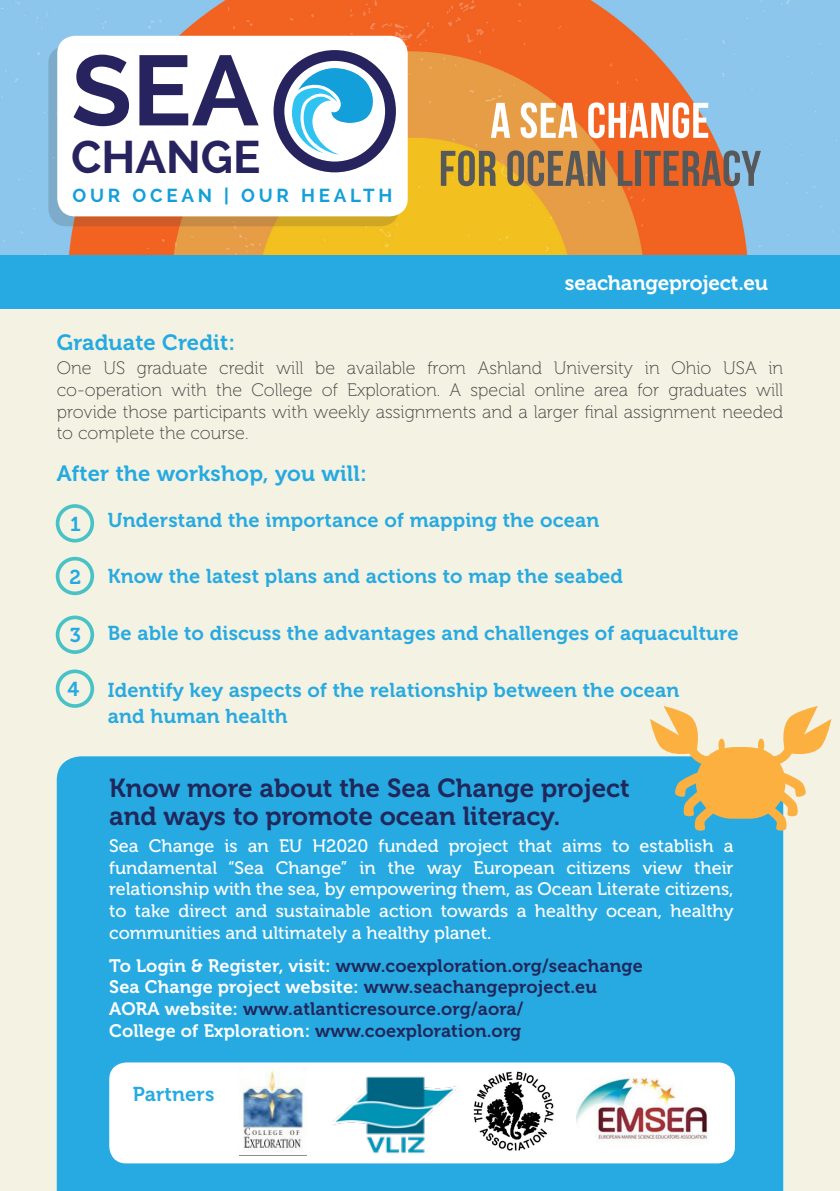
<style>
.page{position:relative;width:840px;height:1191px;background:#fff}
.page>*{position:absolute;margin:0;border:0;box-sizing:border-box;transform-origin:0 0}
.t1{font:700 99px "Raleway";color:#27235f}
.t2{font:700 50px "Bebas Neue";letter-spacing:.01em;color:#57585a}
.t3{font:700 50px "Bebas Neue";letter-spacing:.01em;color:#fff}
.t4{font:700 45.4px "Raleway";color:#27235f}
.t5{font:26px/28px "Museo 700";color:#20275b}
.t6{font:22px "Museo 700";letter-spacing:.01em;color:#24aae1}
.t7{font:20.6px "Museo 700";letter-spacing:-.01em;color:#fff}
.t8{font:20px/26px "Museo 700";letter-spacing:.01em;color:#27aae1}
.t9{font:20px "Museo 700";color:#24aae1}
.t10{font:700 18.8px "Raleway";letter-spacing:.2em;color:#139fda}
.t11{font:18px/21.6px "Museo 500";color:#fff;text-align:justify}
.t12{font:18px/21.6px "Museo 100";color:#444240;text-align:justify}
.t13{font:18px "Museo 700";letter-spacing:.01em;color:#20275b}
.t14{font:18px "Museo 700";letter-spacing:.01em;color:#fff}
.s1{color:#fff}
.s2{color:#20275b}
</style>
<div class="page">
<div style="left:0;top:49px;width:839px;height:1142px;background:#f4f2e3"></div>
<div style="left:57px;top:756px;width:725px;height:435px;background:#27aae1"></div>
<img style="left:0;top:0;width:839px;height:256px">
<svg style="left:48px;top:46px;width:350px;height:180px;background:#b2966b"></svg>
<div style="left:57px;top:36px;width:350px;height:180px;background:#fff;border-radius:18px"></div>
<svg style="left:285px;top:60px;width:94px;height:101px"></svg>
<div style="left:273px;top:50px;width:122px;height:122px;border:11px solid #27235f;border-radius:50%"></div>
<div style="left:286px;top:62px;width:97px;height:98px;border:5px solid #fff;border-radius:50%"></div>
<div style="left:0;top:256px;width:839px;height:53px;background:#27aae1"></div>
<div style="left:56px;top:504px;width:38px;height:38px;border:4px solid #48c2c6;border-radius:50%"></div>
<div style="left:56px;top:557px;width:38px;height:38px;border:4px solid #48c2c6;border-radius:50%"></div>
<div style="left:56px;top:615px;width:38px;height:39px;border:4px solid #48c2c6;border-radius:50%"></div>
<div style="left:56px;top:669px;width:38px;height:39px;border:4px solid #48c2c6;border-radius:50%"></div>
<svg style="left:649px;top:706px;width:182px;height:125px"></svg>
<div style="left:718px;top:738px;width:6px;height:13px;background:#fbb03f;border-radius:50%"></div>
<svg style="left:757px;top:738px;width:6px;height:13px"></svg>
<div style="left:109px;top:1062px;width:625px;height:101px;background:#fff;border-radius:17px"></div>
<img style="left:242px;top:1069px;width:64px;height:82px">
<img style="left:576px;top:1077px;width:132px;height:64px">
<img style="left:473px;top:1071px;width:81px;height:80px">
<img style="left:326px;top:1054px;width:136px;height:121px">
<p class="t1" style="left:71px;top:34px;width:189px">SEA</p>
<p class="t4" style="left:71px;top:131px;width:191px">CHANGE</p>
<p class="t10" style="left:72px;top:184px;width:321px">OUR OCEAN | OUR HEALTH</p>
<p class="t3" style="left:490px;top:93px;width:221px">A SEA CHANGE</p>
<p class="t2" style="left:438px;top:141px;width:323px">FOR OCEAN LITERACY</p>
<p class="t7" style="left:564px;top:271px;width:204px">seachangeproject.eu</p>
<p class="t6" style="left:57px;top:330px;width:180px">Graduate Credit:</p>
<p class="t12" style="left:57px;top:358px;width:727px">One US graduate credit will be available from Ashland University in Ohio USA in co-operation with the College of Exploration. A special online area for graduates will provide those participants with weekly assignments and a larger final assignment needed to complete the course.</p>
<p class="t6" style="left:57px;top:461px;width:311px">After the workshop, you will:</p>
<p class="t8" style="left:108px;top:507px;width:492px">Understand the importance of mapping the ocean</p>
<p class="t8" style="left:108px;top:563px;width:516px">Know the latest plans and actions to map the seabed</p>
<p class="t8" style="left:108px;top:620px;width:631px">Be able to discuss the advantages and challenges of aquaculture</p>
<p class="t8" style="left:108px;top:677px;width:573px">Identify key aspects of the relationship between the ocean and human health</p>
<p class="t9" style="left:70px;top:513px;width:12px">1</p>
<p class="t9" style="left:69px;top:565px;width:13px">2</p>
<p class="t9" style="left:70px;top:624px;width:13px">3</p>
<p class="t9" style="left:67px;top:678px;width:13px">4</p>
<p class="t5" style="left:109px;top:774px;width:521px">Know more about the Sea Change project and ways to promote ocean literacy.</p>
<p class="t11" style="left:109px;top:835px;width:625px">Sea Change is an EU H2020 funded project that aims to establish a fundamental “Sea Change” in the way European citizens view their relationship with the sea, by empowering them, as Ocean Literate citizens, to take direct and sustainable action towards a healthy ocean, healthy communities and ultimately a healthy planet.</p>
<p class="t13" style="left:109px;top:955px;width:534px"><span class="s1">To Login &amp; Register, visit:</span> www.coexploration.org/seachange</p>
<p class="t14" style="left:109px;top:977px;width:489px">Sea Change project website: <span class="s2">www.seachangeproject.eu</span></p>
<p class="t13" style="left:109px;top:998px;width:415px"><span class="s1">AORA website:</span> www.atlanticresource.org/aora/</p>
<p class="t14" style="left:109px;top:1020px;width:413px">College of Exploration: <span class="s2">www.coexploration.org</span></p>
<p class="t8" style="left:133px;top:1081px;width:83px">Partners</p>
</div>
